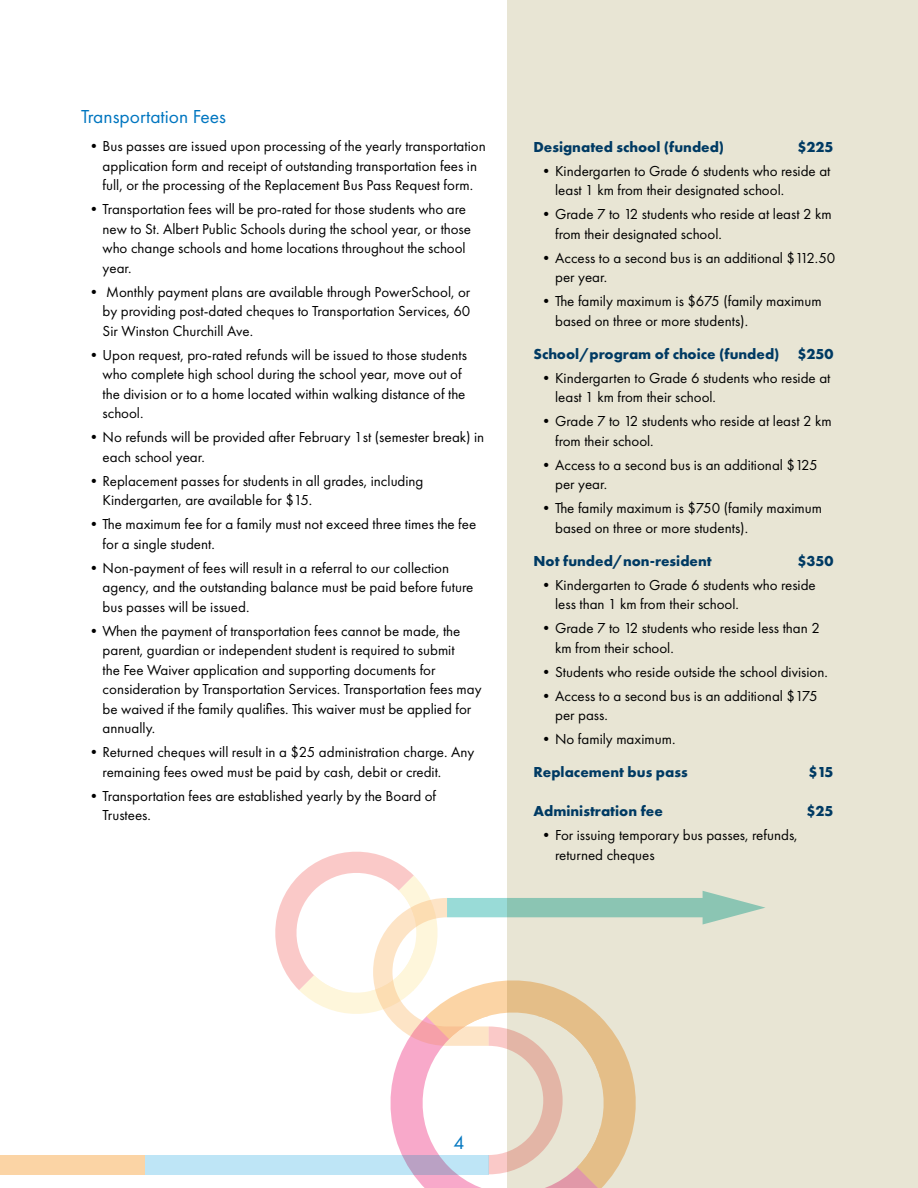
<style>
.page{position:relative;width:918px;height:1188px;background:#fff}
.page>*{position:absolute;margin:0;border:0;box-sizing:border-box;transform-origin:0 0}
.t1{font:19.5px "Futura PT";color:#0076c0}
.t2{font:15px/19.5px "Futura PT";color:#000}
.t3{font:700 15px "Futura PT";color:#003a63}
</style>
<div class="page">
<div style="left:508px;top:0;width:410px;height:1188px;background:#e8e5d4"></div>
<svg style="left:275px;top:852px;width:490px;height:336px"></svg>
<svg style="left:145px;top:1155px;width:344px;height:19px;background:#bdddf0"></svg>
<div style="left:0;top:1155px;width:145px;height:19px;background:#fbd4a5"></div>
<h1 class="t1" style="left:81px;top:105px;width:147px">Transportation Fees</h1>
<p class="t2" style="left:86px;top:137px;width:401px;text-align:center">•Bus passes are issued upon processing of the yearly transportation application form and receipt of outstanding transportation fees in<br>full, or the processing of the Replacement Bus Pass Request form.</p>
<p class="t2" style="left:103px;top:200px;width:370px;text-indent:-16px">•Transportation fees will be pro-rated for those students who are new to St. Albert Public Schools during the school year, or those who change schools and home locations throughout the school year.</p>
<p class="t2" style="left:103px;top:282px;width:369px;text-align:justify;text-indent:-16px">• Monthly payment plans are available through PowerSchool, or by providing post-dated cheques to Transportation Services, 60<br>Sir Winston Churchill Ave.</p>
<p class="t2" style="left:103px;top:345px;width:366px;text-indent:-16px">•Upon request, pro-rated refunds will be issued to those students who complete high school during the school year, move out of the division or to a home located within walking distance of the school.</p>
<p class="t2" style="left:103px;top:428px;width:383px;text-indent:-16px">•No refunds will be provided after February 1st (semester break) in each school year.</p>
<p class="t2" style="left:103px;top:471px;width:322px;text-indent:-16px">•Replacement passes for students in all grades, including<br>Kindergarten, are available for $15.</p>
<p class="t2" style="left:103px;top:515px;width:375px;text-indent:-16px">•The maximum fee for a family must not exceed three times the fee for a single student.</p>
<p class="t2" style="left:103px;top:558px;width:372px;text-indent:-16px">•Non-payment of fees will result in a referral to our collection agency, and the outstanding balance must be paid before future bus passes will be issued.</p>
<p class="t2" style="left:103px;top:621px;width:381px;text-indent:-16px">•When the payment of transportation fees cannot be made, the parent, guardian or independent student is required to submit<br>the Fee Waiver application and supporting documents for consideration by Transportation Services. Transportation fees may be waived if the family qualifies. This waiver must be applied for annually.</p>
<p class="t2" style="left:103px;top:743px;width:373px;text-indent:-16px">•Returned cheques will result in a $25 administration charge. Any remaining fees owed must be paid by cash, debit or credit.</p>
<p class="t2" style="left:103px;top:786px;width:335px;text-indent:-16px">•Transportation fees are established yearly by the Board of<br>Trustees.</p>
<p class="t3" style="left:534px;top:137px;width:192px">Designated school (funded)</p>
<p class="t3" style="left:798px;top:137px;width:37px">$225</p>
<p class="t2" style="left:555px;top:161px;width:277px;text-indent:-16px">•Kindergarten to Grade 6 students who reside at least 1 km from their designated school.</p>
<p class="t2" style="left:555px;top:205px;width:278px;text-indent:-16px">•Grade 7 to 12 students who reside at least 2 km from their designated school.</p>
<p class="t2" style="left:555px;top:248px;width:282px;text-indent:-16px">•Access to a second bus is an additional $112.50 per year.</p>
<p class="t2" style="left:555px;top:292px;width:268px;text-indent:-16px">•The family maximum is $675 (family maximum based on three or more students).</p>
<p class="t3" style="left:534px;top:344px;width:301px">School/program of choice (funded) $250</p>
<p class="t2" style="left:555px;top:368px;width:277px;text-indent:-16px">•Kindergarten to Grade 6 students who reside at least 1 km from their school.</p>
<p class="t2" style="left:555px;top:412px;width:278px;text-indent:-16px">•Grade 7 to 12 students who reside at least 2 km from their school.</p>
<p class="t2" style="left:555px;top:455px;width:264px;text-indent:-16px">•Access to a second bus is an additional $125 per year.</p>
<p class="t2" style="left:555px;top:499px;width:269px;text-indent:-16px">•The family maximum is $750 (family maximum based on three or more students).</p>
<p class="t3" style="left:534px;top:551px;width:180px">Not funded/non-resident</p>
<p class="t3" style="left:798px;top:551px;width:37px">$350</p>
<p class="t2" style="left:555px;top:575px;width:262px;text-indent:-16px">•Kindergarten to Grade 6 students who reside less than 1 km from their school.</p>
<p class="t2" style="left:555px;top:619px;width:266px;text-indent:-16px">•Grade 7 to 12 students who reside less than 2 km from their school.</p>
<p class="t2" style="left:539px;top:662px;width:290px">•Students who reside outside the school division.</p>
<p class="t2" style="left:555px;top:686px;width:264px;text-indent:-16px">•Access to a second bus is an additional $175 per pass.</p>
<p class="t2" style="left:539px;top:730px;width:138px">•No family maximum.</p>
<p class="t3" style="left:534px;top:763px;width:156px">Replacement bus pass</p>
<p class="t3" style="left:808px;top:763px;width:27px">$15</p>
<p class="t3" style="left:534px;top:802px;width:131px">Administration fee</p>
<p class="t3" style="left:807px;top:802px;width:28px">$25</p>
<p class="t2" style="left:555px;top:826px;width:244px;text-indent:-16px">•For issuing temporary bus passes, refunds, returned cheques</p>
<h1 class="t1" style="left:453px;top:1131px;width:13px">4</h1>
</div>
